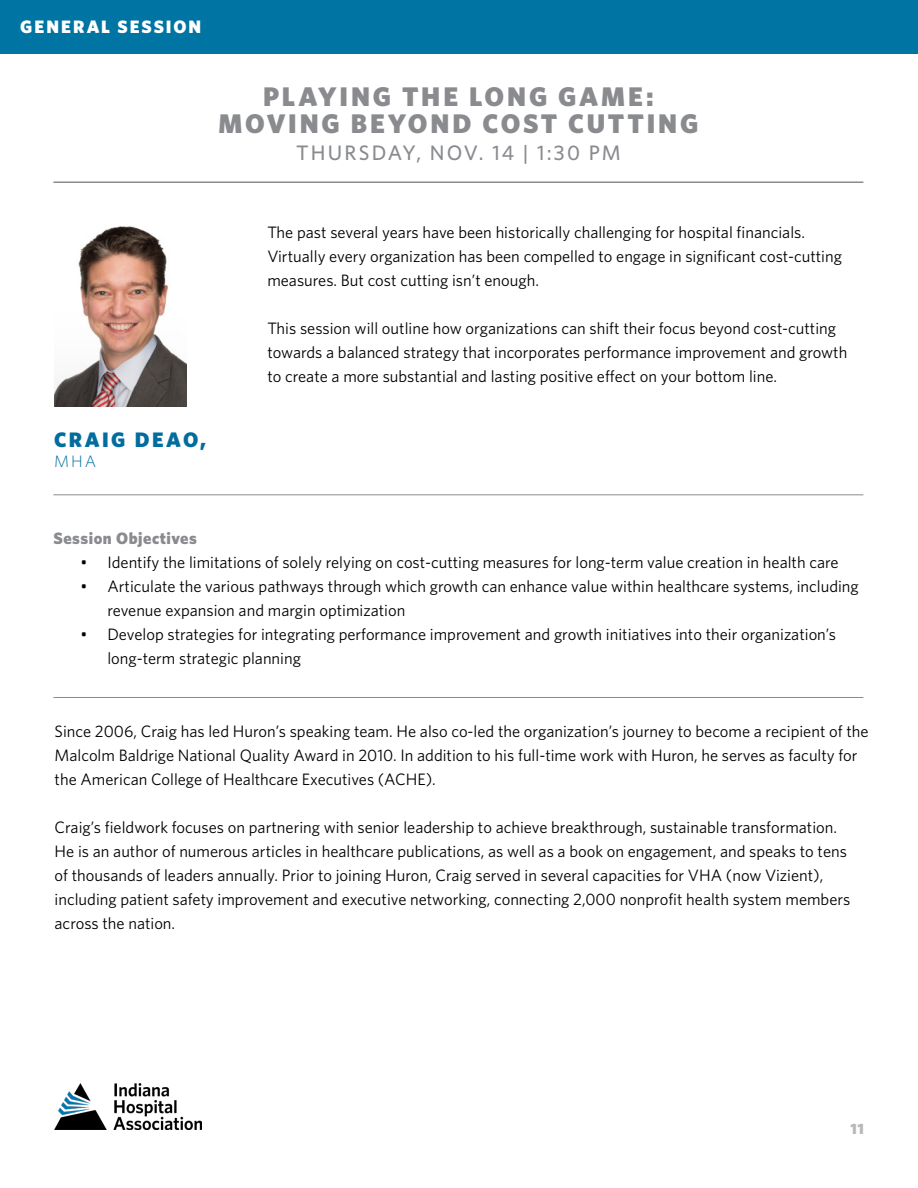
<style>
.page{position:relative;width:918px;height:1188px;background:#fff}
.page>*{position:absolute;margin:0;border:0;box-sizing:border-box;transform-origin:0 0}
.t1{font:900 27px/27px "Whitney HTF";letter-spacing:.105em;color:#898b8e;text-align:center}
.t2{font:500 21px "Whitney HTF";letter-spacing:.1em;color:#898b8e}
.t3{font:900 21px "Whitney HTF";letter-spacing:.12em;color:#006d9e}
.t4{font:900 18px "Whitney HTF";letter-spacing:.11em;color:#fff}
.t5{font:16.5px/24px "Whitney HTF";color:#000}
.t6{font:900 16.5px "Whitney HTF";letter-spacing:.03em;color:#898b8e}
.t7{font:300 16.5px "Whitney HTF";color:#006d9e}
.t8{font:900 15px "Whitney HTF";color:#b7b8b9}
</style>
<div class="page">
<div style="left:0;top:0;width:918px;height:53px;background:#0074a2"></div>
<img style="left:55px;top:226px;width:131px;height:180px">
<hr style="left:53px;top:181px;width:810px;height:2px;background:#898b8e">
<hr style="left:53px;top:495px;width:810px;height:1px;background:#898b8e">
<hr style="left:53px;top:697px;width:810px;height:1px;background:#898b8e">
<img style="left:54px;top:1083px;width:148px;height:46px">
<p class="t4" style="left:20px;top:16px;width:183px">GENERAL SESSION</p>
<h1 class="t1" style="left:218px;top:83px;width:481px">PLAYING THE LONG GAME:<br>MOVING BEYOND COST CUTTING</h1>
<p class="t2" style="left:296px;top:141px;width:326px">THURSDAY, NOV. 14 | 1:30 PM</p>
<p class="t3" style="left:54px;top:427px;width:154px">CRAIG DEAO,</p>
<p class="t7" style="left:54px;top:451px;width:44px">MHA</p>
<p class="t5" style="left:267px;top:220px;width:576px">The past several years have been historically challenging for hospital financials.<br>Virtually every organization has been compelled to engage in significant cost-cutting measures. But cost cutting isn’t enough.</p>
<p class="t5" style="left:267px;top:316px;width:582px">This session will outline how organizations can shift their focus beyond cost-cutting towards a balanced strategy that incorporates performance improvement and growth to create a more substantial and lasting positive effect on your bottom line.</p>
<p class="t6" style="left:53px;top:528px;width:145px">Session Objectives</p>
<p class="t5" style="left:80px;top:550px;width:760px">• Identify the limitations of solely relying on cost-cutting measures for long-term value creation in health care</p>
<p class="t5" style="left:107px;top:574px;width:753px;text-indent:-27px">• Articulate the various pathways through which growth can enhance value within healthcare systems, including revenue expansion and margin optimization</p>
<p class="t5" style="left:107px;top:622px;width:730px;text-indent:-27px">• Develop strategies for integrating performance improvement and growth initiatives into their organization’s long-term strategic planning</p>
<p class="t5" style="left:55px;top:718px;width:816px">Since 2006, Craig has led Huron’s speaking team. He also co-led the organization’s journey to become a recipient of the<br>Malcolm Baldrige National Quality Award in 2010. In addition to his full-time work with Huron, he serves as faculty for the American College of Healthcare Executives (ACHE).</p>
<p class="t5" style="left:55px;top:814px;width:797px">Craig’s fieldwork focuses on partnering with senior leadership to achieve breakthrough, sustainable transformation.<br>He is an author of numerous articles in healthcare publications, as well as a book on engagement, and speaks to tens of thousands of leaders annually. Prior to joining Huron, Craig served in several capacities for VHA (now Vizient), including patient safety improvement and executive networking, connecting 2,000 nonprofit health system members across the nation.</p>
<p class="t8" style="left:850px;top:1120px;width:15px">11</p>
</div>
